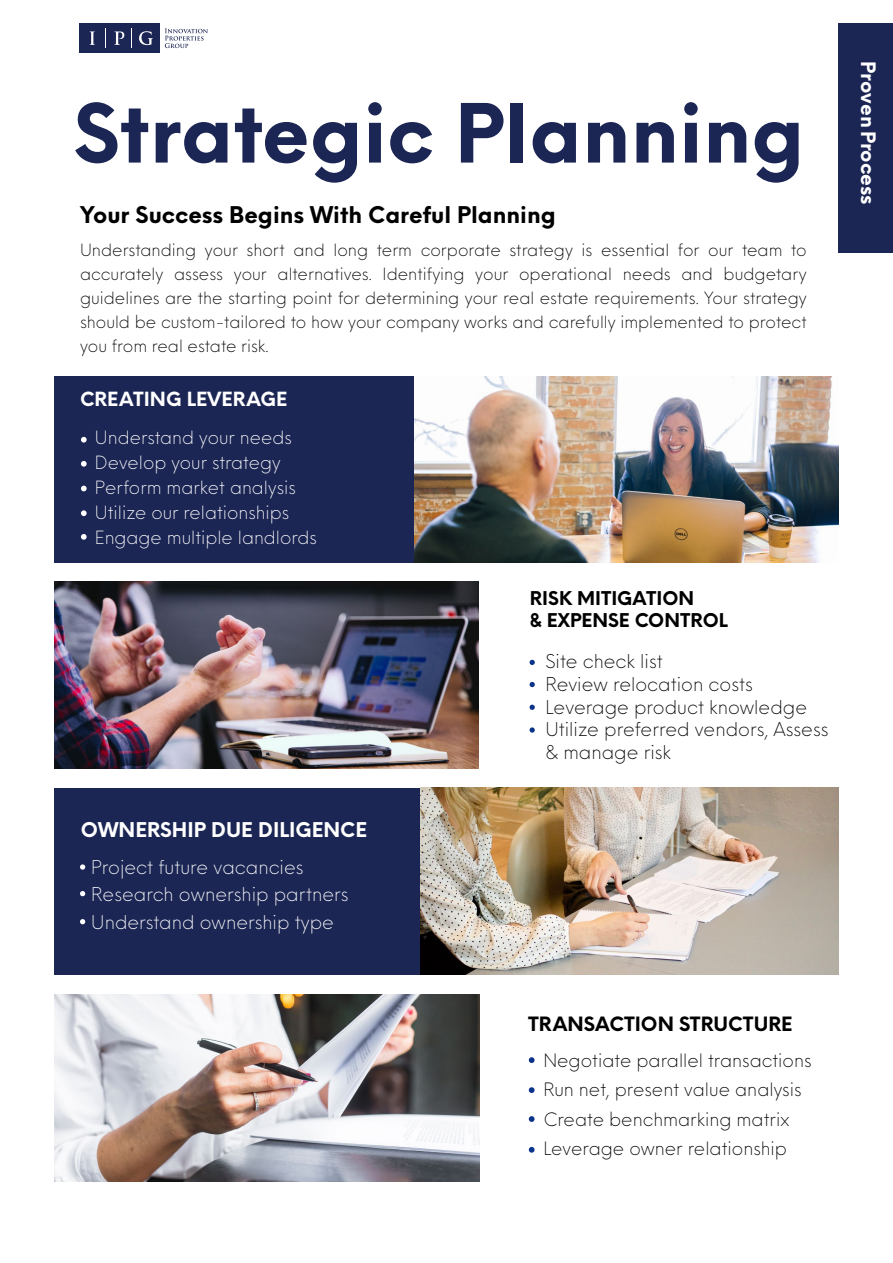
<style>
.page{position:relative;width:893px;height:1263px;background:#fff}
.page>*{position:absolute;margin:0;border:0;box-sizing:border-box;transform-origin:0 0}
.t1{font:700 79.5px "Neue Einstellung";color:#1c2654}
.t2{font:700 22.5px "Neue Einstellung";color:#000}
.t3{font:700 19.8px "Neue Einstellung";color:#fff}
.t4{font:700 19.5px "Neue Einstellung";color:#fff}
.t5{font:700 19.2px "Neue Einstellung";color:#000}
.t6{font:700 19.05px "Neue Einstellung";color:#fff}
.t7{font:300 18.6px/22.8px "Neue Einstellung";color:#000}
.t8{font:300 18.6px/27.5px "Neue Einstellung";color:#fff}
.t9{font:700 18.6px/22.5px "Neue Einstellung";color:#000}
.t10{font:300 18px/29.5px "Neue Einstellung";color:#000}
.t11{font:300 17.85px/25px "Neue Einstellung";color:#fff}
.t12{font:300 16.5px/24px "Neue Einstellung";color:#000;text-align:justify}
</style>
<div class="page">
<div style="left:54px;top:376px;width:414px;height:187px;background:#1c2654"></div>
<div style="left:54px;top:788px;width:414px;height:186px;background:#1c2654"></div>
<img style="left:414px;top:376px;width:424px;height:187px">
<svg style="left:530px;top:660px;width:5px;height:5px"></svg>
<svg style="left:530px;top:682px;width:5px;height:5px"></svg>
<svg style="left:530px;top:705px;width:5px;height:5px"></svg>
<svg style="left:530px;top:727px;width:5px;height:6px"></svg>
<img style="left:54px;top:582px;width:424px;height:186px">
<img style="left:54px;top:994px;width:425px;height:188px">
<svg style="left:529px;top:1057px;width:6px;height:6px"></svg>
<svg style="left:529px;top:1087px;width:6px;height:6px"></svg>
<svg style="left:529px;top:1116px;width:6px;height:6px"></svg>
<svg style="left:529px;top:1147px;width:6px;height:6px"></svg>
<img style="left:420px;top:788px;width:418px;height:186px">
<svg style="left:81px;top:437px;width:6px;height:6px"></svg>
<svg style="left:81px;top:461px;width:6px;height:6px"></svg>
<svg style="left:81px;top:486px;width:6px;height:5px"></svg>
<svg style="left:81px;top:510px;width:6px;height:6px"></svg>
<svg style="left:81px;top:534px;width:6px;height:6px"></svg>
<div style="left:839px;top:24px;width:54px;height:229px;background:#1c2654"></div>
<svg style="left:80px;top:864px;width:5px;height:6px"></svg>
<svg style="left:80px;top:891px;width:5px;height:5px"></svg>
<svg style="left:80px;top:919px;width:5px;height:5px"></svg>
<div style="left:79px;top:24px;width:81px;height:29px;background:#1c2654"></div>
<svg style="left:165px;top:28px;width:43px;height:20px"></svg>
<svg style="left:105px;top:29px;width:1px;height:19px"></svg>
<svg style="left:131px;top:29px;width:1px;height:19px"></svg>
<svg style="left:90px;top:31px;width:5px;height:14px"></svg>
<svg style="left:139px;top:31px;width:14px;height:14px"></svg>
<svg style="left:114px;top:31px;width:10px;height:14px"></svg>
<h1 class="t1" style="left:73px;top:61px;width:733px">Strategic PIanning</h1>
<h2 class="t2" style="left:80px;top:195px;width:477px">Your Success Begins With Careful Planning</h2>
<p class="t12" style="left:80px;top:236px;width:728px">Understanding your short and long term corporate strategy is essential for our team to accurately assess your alternatives. Identifying your operational needs and budgetary guidelines are the starting point for determining your real estate requirements. Your strategy should be custom-tailored to how your company works and carefully implemented to protect you from real estate risk.</p>
<p class="t6" style="left:80px;top:382px;width:209px">CREATING LEVERAGE</p>
<p class="t11" style="left:95px;top:423px;width:223px">Understand your needs<br>Develop your strategy<br>Perform market analysis<br>Utilize our relationships<br>Engage multiple landlords</p>
<p class="t3" style="left:81px;top:812px;width:288px">OWNERSHIP DUE DILIGENCE</p>
<p class="t8" style="left:91px;top:851px;width:259px">Project future vacancies<br>Research ownership partners<br>Understand ownership type</p>
<p class="t9" style="left:530px;top:585px;width:200px">RISK MITIGATION<br>&amp; EXPENSE CONTROL</p>
<p class="t7" style="left:545px;top:648px;width:284px">Site check list<br>Review relocation costs<br>Leverage product knowledge<br>Utilize preferred vendors, Assess &amp; manage risk</p>
<p class="t5" style="left:528px;top:1006px;width:266px">TRANSACTION STRUCTURE</p>
<p class="t10" style="left:543px;top:1043px;width:270px">Negotiate parallel transactions<br>Run net, present value analysis<br>Create benchmarking matrix<br>Leverage owner relationship</p>
<p class="t4" style="left:886px;top:61px;width:145px;rotate:90deg">Proven Process</p>
</div>
